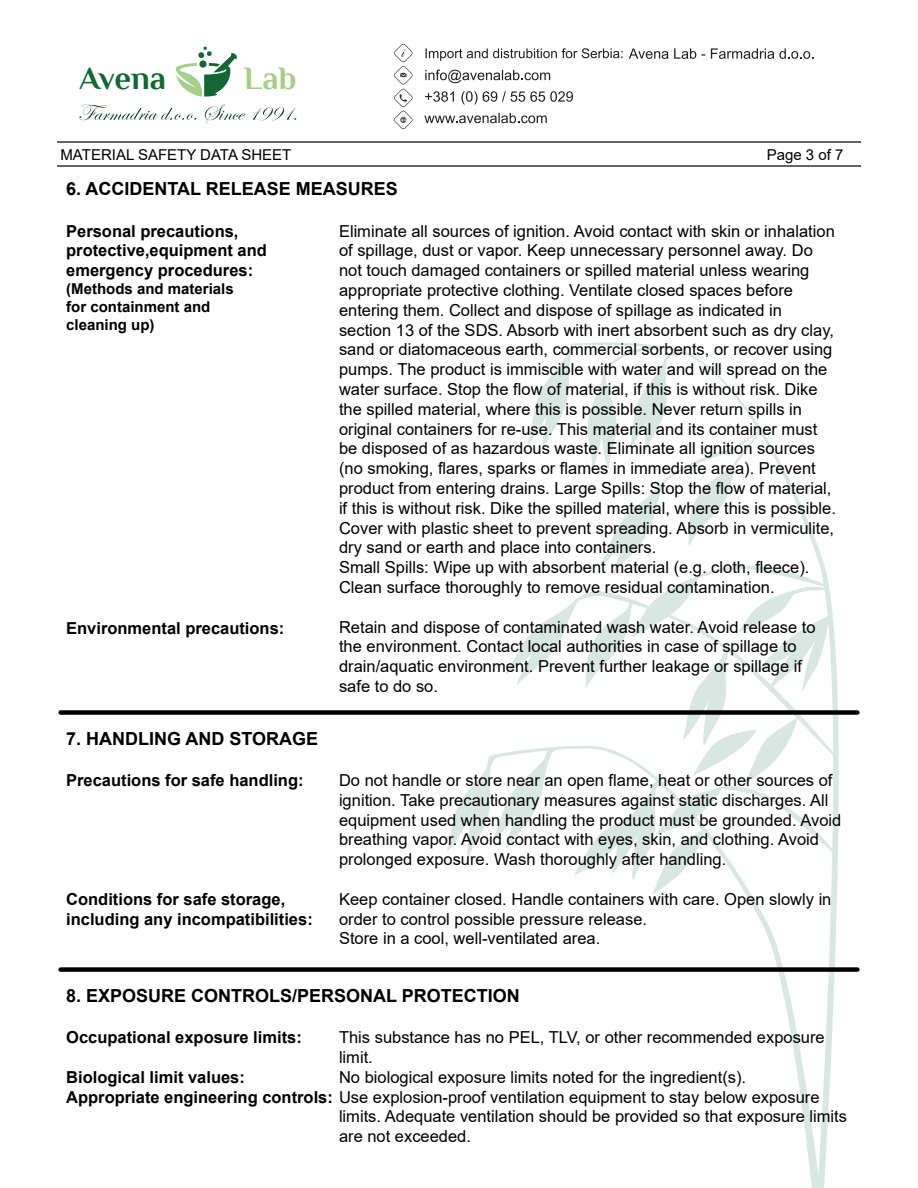
<style>
.page{position:relative;width:918px;height:1188px;background:#fff}
.page>*{position:absolute;margin:0;border:0;box-sizing:border-box;transform-origin:0 0}
.t1{font:700 32.55px "Philosopher";letter-spacing:-.005em;color:#146735}
.t2{font:700 32.55px "Philosopher";color:#a8cd8a}
.t3{font:700 18px "Arial";color:#000}
.t4{font:16.5px/19.8px "Arial";color:#000}
.t5{font:700 16.5px/19.8px "Arial";color:#000}
.t6{font:700 15px/18px "Arial";color:#000}
.t7{font:15px "Arial";color:#000}
.s1{font-weight:700}
</style>
<div class="page">
<svg style="left:820px;top:686px;width:19px;height:502px"></svg>
<svg style="left:749px;top:899px;width:71px;height:289px"></svg>
<svg style="left:447px;top:343px;width:387px;height:556px"></svg>
<svg style="left:629px;top:48px;width:76px;height:11px"></svg>
<svg style="left:711px;top:48px;width:102px;height:11px"></svg>
<svg style="left:425px;top:70px;width:125px;height:13px"></svg>
<svg style="left:425px;top:91px;width:29px;height:11px"></svg>
<svg style="left:461px;top:91px;width:112px;height:14px"></svg>
<svg style="left:424px;top:113px;width:123px;height:10px"></svg>
<svg style="left:176px;top:46px;width:61px;height:51px"></svg>
<svg style="left:426px;top:48px;width:197px;height:13px"></svg>
<svg style="left:394px;top:44px;width:19px;height:85px"></svg>
<svg style="left:79px;top:104px;width:117px;height:16px"></svg>
<svg style="left:205px;top:104px;width:40px;height:20px"></svg>
<svg style="left:253px;top:107px;width:43px;height:14px"></svg>
<hr style="left:57px;top:141px;width:804px;height:2px;background:#353535">
<hr style="left:57px;top:165px;width:804px;height:2px;background:#353535">
<div style="left:61px;top:710px;width:796px;height:5px;background:#000"></div>
<div style="left:61px;top:967px;width:796px;height:5px;background:#000"></div>
<h1 class="t1" style="left:79px;top:61px;width:88px">Avena</h1>
<h1 class="t2" style="left:244px;top:61px;width:54px">Lab</h1>
<p class="t7" style="left:61px;top:144px;width:232px">MATERIAL SAFETY DATA SHEET</p>
<p class="t7" style="left:767px;top:144px;width:78px">Page 3 of 7</p>
<p class="t3" style="left:66px;top:176px;width:333px">6. ACCIDENTAL RELEASE MEASURES</p>
<p class="t5" style="left:66px;top:221px;width:202px">Personal precautions, protective,equipment and emergency procedures:</p>
<p class="t6" style="left:66px;top:280px;width:169px">(Methods and materials for containment and cleaning up)</p>
<p class="t4" style="left:339px;top:221px;width:499px">Eliminate all sources of ignition. Avoid contact with skin or inhalation of spillage, dust or vapor. Keep unnecessary personnel away. Do not touch damaged containers or spilled material unless wearing appropriate protective clothing. Ventilate closed spaces before entering them. Collect and dispose of spillage as indicated in section 13 of the SDS. Absorb with inert absorbent such as dry clay, sand or diatomaceous earth, commercial sorbents, or recover using pumps. The product is immiscible with water and will spread on the water surface. Stop the flow of material, if this is without risk. Dike the spilled material, where this is possible. Never return spills in original containers for re-use. This material and its container must be disposed of as hazardous waste. Eliminate all ignition sources (no smoking, flares, sparks or flames in immediate area). Prevent product from entering drains. Large Spills: Stop the flow of material, if this is without risk. Dike the spilled material, where this is possible.<br>Cover with plastic sheet to prevent spreading. Absorb in vermiculite, dry sand or earth and place into containers.<br>Small Spills: Wipe up with absorbent material (e.g. cloth, fleece).<br>Clean surface thoroughly to remove residual contamination.</p>
<p class="t4" style="left:339px;top:617px;width:478px">Retain and dispose of contaminated wash water. Avoid release to the environment. Contact local authorities in case of spillage to drain/aquatic environment. Prevent further leakage or spillage if safe to do so.</p>
<p class="t5" style="left:66px;top:618px;width:220px">Environmental precautions:</p>
<p class="t3" style="left:66px;top:726px;width:254px">7. HANDLING AND STORAGE</p>
<p class="t5" style="left:66px;top:771px;width:239px">Precautions for safe handling:</p>
<p class="t5" style="left:66px;top:889px;width:248px">Conditions for safe storage, including any incompatibilities:</p>
<p class="t4" style="left:339px;top:770px;width:504px">Do not handle or store near an open flame, heat or other sources of ignition. Take precautionary measures against static discharges. All equipment used when handling the product must be grounded. Avoid breathing vapor. Avoid contact with eyes, skin, and clothing. Avoid prolonged exposure. Wash thoroughly after handling.</p>
<p class="t4" style="left:339px;top:889px;width:494px">Keep container closed. Handle containers with care. Open slowly in order to control possible pressure release.<br>Store in a cool, well-ventilated area.</p>
<p class="t3" style="left:66px;top:983px;width:455px">8. EXPOSURE CONTROLS/PERSONAL PROTECTION</p>
<p class="t5" style="left:66px;top:1028px;width:237px">Occupational exposure limits:</p>
<p class="t4" style="left:66px;top:1067px;width:755px"><span class="s1">Biological limit values:<br>Appropriate engineering controls:</span> Use explosion-proof ventilation equipment to stay below exposure</p>
<p class="t4" style="left:339px;top:1027px;width:487px">This substance has no PEL, TLV, or other recommended exposure limit.<br>No biological exposure limits noted for the ingredient(s).</p>
<p class="t4" style="left:339px;top:1107px;width:510px">limits. Adequate ventilation should be provided so that exposure limits are not exceeded.</p>
</div>
